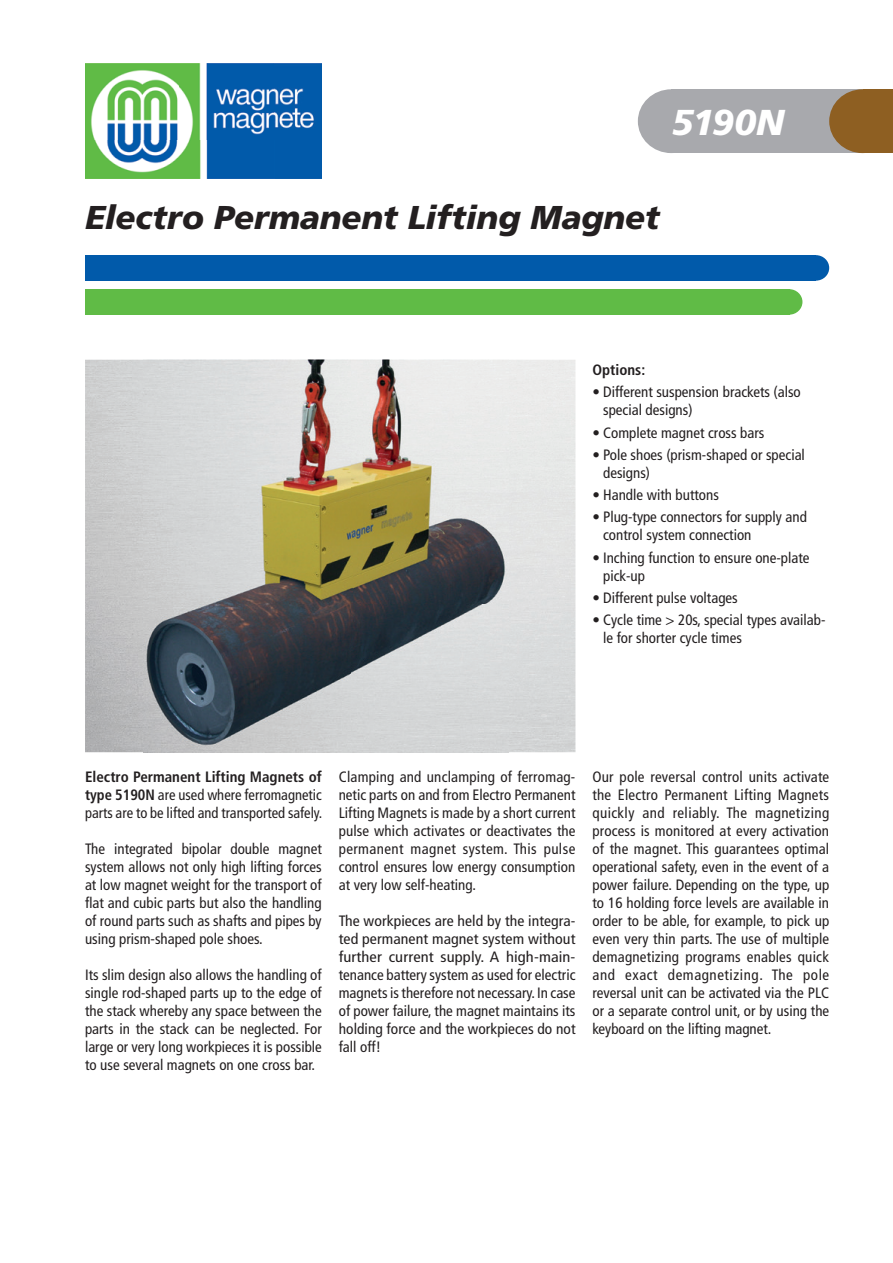
<style>
.page{position:relative;width:893px;height:1263px;background:#fff}
.page>*{position:absolute;margin:0;border:0;box-sizing:border-box;transform-origin:0 0}
.t1{font:italic 900 36px "Frutiger LT Std";letter-spacing:-.02em;color:#fff}
.t2{font:italic 900 33px "Frutiger LT Std";letter-spacing:-.005em;color:#231f20}
.t3{font:condensed 15px/18px "Frutiger LT Std";color:#231f20}
.t4{font:condensed 15px/18px "Frutiger LT Std";color:#231f20;text-align:justify;scale:1.05 1}
.t5{font:700 condensed 15px "Frutiger LT Std";color:#231f20}
.s1{font-weight:700}
</style>
<div class="page">
<img style="left:144px;top:360px;width:364px;height:392px">
<div style="left:671px;top:89px;width:192px;height:64px;background:#a8a9ad"></div>
<div style="left:638px;top:89px;width:67px;height:64px;background:#a8a9ad;border-radius:50%"></div>
<svg style="left:829px;top:89px;width:64px;height:64px;background:#916732"></svg>
<div style="left:85px;top:255px;width:731px;height:26px;background:#015aaa"></div>
<div style="left:802px;top:255px;width:27px;height:26px;background:#015aaa;border-radius:50%"></div>
<div style="left:85px;top:289px;width:704px;height:26px;background:#60bb46"></div>
<div style="left:776px;top:289px;width:26px;height:26px;background:#60bb46;border-radius:50%"></div>
<img style="left:85px;top:64px;width:237px;height:114px">
<h1 class="t1" style="left:671px;top:101px;width:114px">5190N</h1>
<h2 class="t2" style="left:85px;top:198px;width:576px">Electro Permanent Lifting Magnet</h2>
<p class="t5" style="left:592px;top:361px;width:54px">Options:</p>
<p class="t3" style="left:603px;top:383px;width:199px;text-indent:-10px">• Different suspension brackets (also special designs)</p>
<p class="t3" style="left:593px;top:424px;width:173px">• Complete magnet cross bars</p>
<p class="t3" style="left:603px;top:446px;width:203px;text-indent:-10px">• Pole shoes (prism-shaped or special designs)</p>
<p class="t3" style="left:593px;top:486px;width:128px">• Handle with buttons</p>
<p class="t3" style="left:603px;top:508px;width:205px;text-indent:-10px">• Plug-type connectors for supply and control system connection</p>
<p class="t3" style="left:603px;top:549px;width:208px;text-indent:-10px">• Inching function to ensure one-plate pick-up</p>
<p class="t3" style="left:593px;top:589px;width:147px">• Different pulse voltages</p>
<p class="t3" style="left:603px;top:611px;width:224px;text-indent:-10px">• Cycle time &gt; 20s, special types availab&shy;le for shorter cycle times</p>
<p class="t3" style="left:85px;top:767px;width:239px;text-align:justify"><span class="s1">Electro Permanent Lifting Magnets of type 5190N</span> are used where ferromagnetic parts are to be lifted and transported safely.</p>
<p class="t3" style="left:85px;top:839px;width:238px;text-align:justify">The integrated bipolar double magnet system allows not only high lifting forces at low magnet weight for the transport of flat and cubic parts but also the handling of round parts such as shafts and pipes by using prism-shaped pole shoes.</p>
<p class="t3" style="left:85px;top:965px;width:238px;text-align:justify">Its slim design also allows the handling of single rod-shaped parts up to the edge of the stack whereby any space between the parts in the stack can be neglected. For large or very long workpieces it is possible to use several magnets on one cross bar.</p>
<p class="t3" style="left:339px;top:767px;width:238px;text-align:justify">Clamping and unclamping of ferromag&shy;netic parts on and from Electro Permanent Lifting Magnets is made by a short current pulse which activates or deactivates the permanent magnet system. This pulse control ensures low energy consumption at very low self-heating.</p>
<p class="t4" style="left:339px;top:911px;width:227px">The workpieces are held by the integra&shy;ted permanent magnet system without further current supply. A high-main&shy;tenance battery system as used for electric magnets is therefore not necessary. In case of power failure, the magnet maintains its holding force and the workpieces do not fall off!</p>
<p class="t3" style="left:592px;top:767px;width:238px;text-align:justify">Our pole reversal control units activate the Electro Permanent Lifting Magnets quickly and reliably. The magnetizing process is monitored at every activation of the magnet. This guarantees optimal operational safety, even in the event of a power failure. Depending on the type, up to 16 holding force levels are available in order to be able, for example, to pick up even very thin parts. The use of multiple demagnetizing programs enables quick and exact demagnetizing. The pole reversal unit can be activated via the PLC or a separate control unit, or by using the keyboard on the lifting magnet.</p>
</div>
